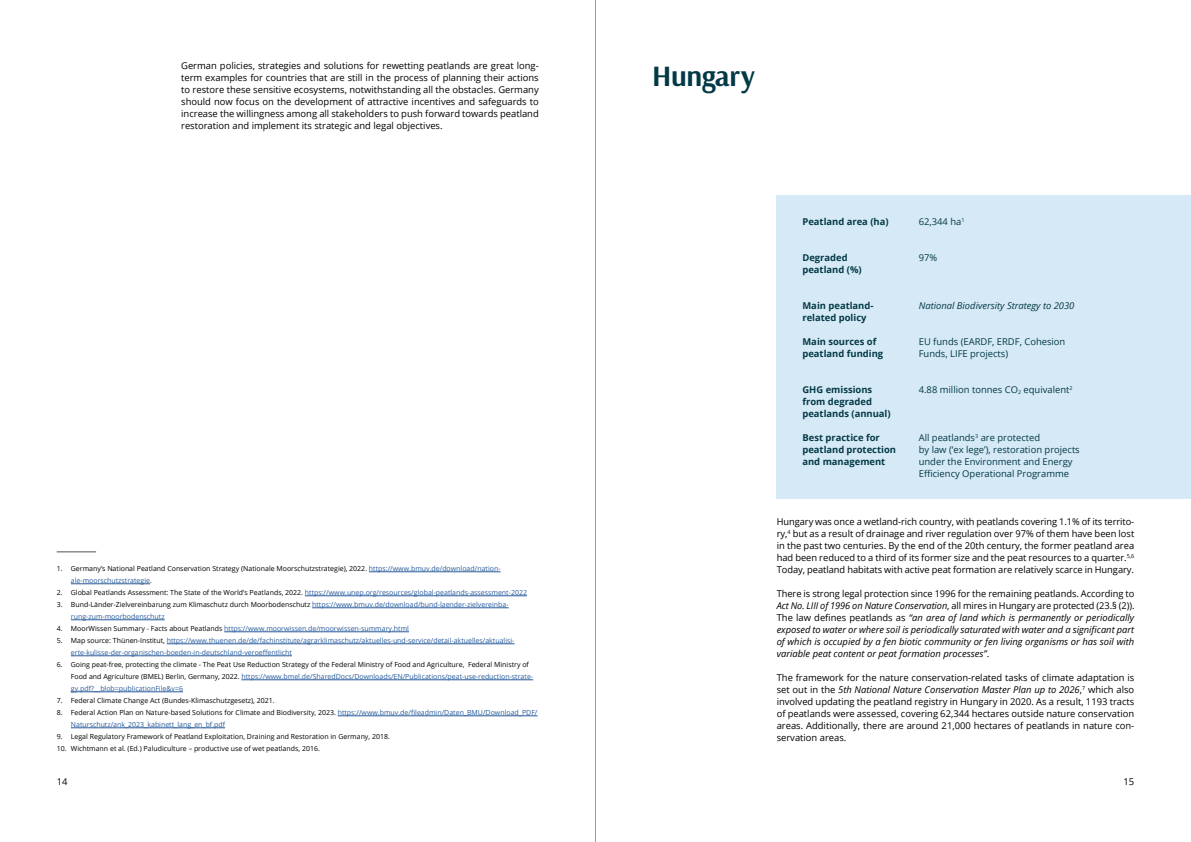
<style>
.page{position:relative;width:1191px;height:842px;background:#fff}
.page>*{position:absolute;margin:0;border:0;box-sizing:border-box;transform-origin:0 0}
.t1{font:700 29.4px "Arsenal";letter-spacing:-.015em;color:#033945}
.t2{font:9.4px/12px "Open Sans";color:#000;text-align:justify}
.t3{font:italic 9.4px/12px "Open Sans";color:#000;text-align:justify}
.t4{font:9.4px/12px "Open Sans";color:#033945}
.t5{font:700 9.4px/12px "Open Sans";color:#033945}
.t6{font:italic 9.4px "Open Sans";color:#033945}
.t7{font:7px/12px "Open Sans";color:#000}
.t8{font:7px/12px "Open Sans";color:#275b9b}
.s1{color:#275b9b}
.s2{color:#000}
.s3{font-style:normal}
.s4{font-style:italic}
</style>
<div class="page">
<hr style="left:369px;top:572px;width:131px;height:1px;background:#275b9b">
<hr style="left:71px;top:584px;width:79px;height:1px;background:#275b9b">
<hr style="left:305px;top:596px;width:222px;height:1px;background:#275b9b">
<hr style="left:312px;top:608px;width:197px;height:1px;background:#275b9b">
<hr style="left:71px;top:620px;width:94px;height:1px;background:#275b9b">
<hr style="left:224px;top:632px;width:185px;height:1px;background:#275b9b">
<hr style="left:167px;top:644px;width:347px;height:1px;background:#275b9b">
<hr style="left:71px;top:656px;width:221px;height:1px;background:#275b9b">
<hr style="left:241px;top:680px;width:292px;height:1px;background:#275b9b">
<hr style="left:71px;top:692px;width:112px;height:1px;background:#275b9b">
<hr style="left:338px;top:716px;width:199px;height:1px;background:#275b9b">
<hr style="left:71px;top:728px;width:154px;height:1px;background:#275b9b">
<hr style="left:57px;top:552px;width:39px;height:1px;background:#000">
<div style="left:776px;top:196px;width:415px;height:303px;background:#d6e9f7"></div>
<hr style="left:595px;top:0;width:1px;height:842px;background:#9d9d9c">
<p class="t2" style="left:181px;top:59px;width:359px">German policies, strategies and solutions for rewetting peatlands are great long&shy;term examples for countries that are still in the process of planning their actions to restore these sensitive ecosystems, notwithstanding all the obstacles. Germany should now focus on the development of attractive incentives and safeguards to increase the willingness among all stakeholders to push forward towards peatland restoration and implement its strategic and legal objectives.</p>
<p class="t7" style="left:71px;top:562px;width:431px;text-indent:-14px">1. Germany’s National Peatland Conservation Strategy (Nationale Moorschutzstrategie), 2022. <span class="s1">https://www.bmuv.de/download/nation&shy;ale-moorschutzstrategie</span>.</p>
<p class="t7" style="left:57px;top:586px;width:472px">2. Global Peatlands Assessment: The State of the World’s Peatlands, 2022. <span class="s1">https://www.unep.org/resources/global-peatlands-assessment-2022</span></p>
<p class="t8" style="left:71px;top:598px;width:439px;text-indent:-14px"><span class="s2">3. Bund-Länder-Zielvereinbarung zum Klimaschutz durch Moorbodenschutz</span> https://www.bmuv.de/download/bund-laender-zielvereinba&shy;rung-zum-moorbodenschutz</p>
<p class="t8" style="left:57px;top:622px;width:354px"><span class="s2">4. MoorWissen Summary - Facts about Peatlands</span> https://www.moorwissen.de/moorwissen-summary.html</p>
<p class="t8" style="left:71px;top:634px;width:445px;text-indent:-14px"><span class="s2">5. Map source: Thünen-Institut,</span> https://www.thuenen.de/de/fachinstitute/agrarklimaschutz/aktuelles-und-service/detail-aktuelles/aktualisi&shy;erte-kulisse-der-organischen-boeden-in-deutschland-veroeffentlicht</p>
<p class="t7" style="left:71px;top:658px;width:464px;text-indent:-14px">6. Going peat-free, protecting the climate - The Peat Use Reduction Strategy of the Federal Ministry of Food and Agriculture, Federal Ministry of<br>Food and Agriculture (BMEL) Berlin, Germany, 2022. <span class="s1">https://www.bmel.de/SharedDocs/Downloads/EN/Publications/peat-use-reduction-strate&shy;gy.pdf?__blob=publicationFile&amp;v=6</span></p>
<p class="t7" style="left:57px;top:694px;width:219px">7. Federal Climate Change Act (Bundes-Klimaschutzgesetz), 2021.</p>
<p class="t8" style="left:71px;top:706px;width:468px;text-indent:-14px"><span class="s2">8. Federal Action Plan on Nature-based Solutions for Climate and Biodiversity, 2023.</span> https://www.bmuv.de/fileadmin/Daten_BMU/Download_PDF/<br>Naturschutz/ank_2023_kabinett_lang_en_bf.pdf</p>
<p class="t7" style="left:57px;top:730px;width:335px">9. Legal Regulatory Framework of Peatland Exploitation, Draining and Restoration in Germany, 2018.</p>
<p class="t7" style="left:57px;top:742px;width:265px">10. Wichtmann et al. (Ed.) Paludiculture – productive use of wet peatlands, 2016.</p>
<h1 class="t1" style="left:652px;top:55px;width:104px">Hungary</h1>
<p class="t5" style="left:802px;top:215px;width:88px">Peatland area (ha)</p>
<p class="t4" style="left:918px;top:215px;width:47px">62,344 ha<sup>1</sup></p>
<p class="t5" style="left:802px;top:251px;width:61px">Degraded peatland (%)</p>
<p class="t4" style="left:918px;top:251px;width:20px">97%</p>
<p class="t5" style="left:802px;top:299px;width:72px">Main peatland&shy;related policy</p>
<p class="t6" style="left:918px;top:299px;width:157px">National Biodiversity Strategy to 2030</p>
<p class="t5" style="left:802px;top:335px;width:82px">Main sources of peatland funding</p>
<p class="t4" style="left:918px;top:335px;width:148px">EU funds (EARDF, ERDF, Cohesion<br>Funds, LIFE projects)</p>
<p class="t5" style="left:802px;top:383px;width:90px">GHG emissions from degraded peatlands (annual)</p>
<p class="t4" style="left:918px;top:383px;width:155px">4.88 million tonnes CO<sub>2</sub> equivalent<sup>2</sup></p>
<p class="t5" style="left:802px;top:431px;width:95px">Best practice for peatland protection and management</p>
<p class="t4" style="left:918px;top:431px;width:162px">All peatlands<sup>3</sup> are protected<br>by law (‘ex lege’), restoration projects under the Environment and Energy Efficiency Operational Programme</p>
<p class="t2" style="left:776px;top:515px;width:359px">Hungary was once a wetland-rich country, with peatlands covering 1.1% of its territo&shy;ry,<sup>4</sup> but as a result of drainage and river regulation over 97% of them have been lost in the past two centuries. By the end of the 20th century, the former peatland area had been reduced to a third of its former size and the peat resources to a quarter.<sup>5,6<br></sup>Today, peatland habitats with active peat formation are relatively scarce in Hungary.</p>
<p class="t3" style="left:776px;top:587px;width:359px"><span class="s3">There is strong legal protection since 1996 for the remaining peatlands. According to </span>Act No. LIII of 1996 on Nature Conservation<span class="s3">, all mires in Hungary are protected (23.§ (2)).<br>The law defines peatlands as</span> “an area of land which is permanently or periodically exposed to water or where soil is periodically saturated with water and a significant part of which is occupied by a fen biotic community or fen living organisms or has soil with variable peat content or peat formation processes”<span class="s3">.</span></p>
<p class="t2" style="left:776px;top:671px;width:359px">The framework for the nature conservation-related tasks of climate adaptation is set out in the <span class="s4">5th National Nature Conservation Master Plan up to 2026</span>,<sup>7</sup> which also involved updating the peatland registry in Hungary in 2020. As a result, 1193 tracts of peatlands were assessed, covering 62,344 hectares outside nature conservation areas. Additionally, there are around 21,000 hectares of peatlands in nature con&shy;servation areas.</p>
<p class="t2" style="left:57px;top:776px;width:12px">14</p>
<p class="t2" style="left:1123px;top:776px;width:12px">15</p>
</div>
